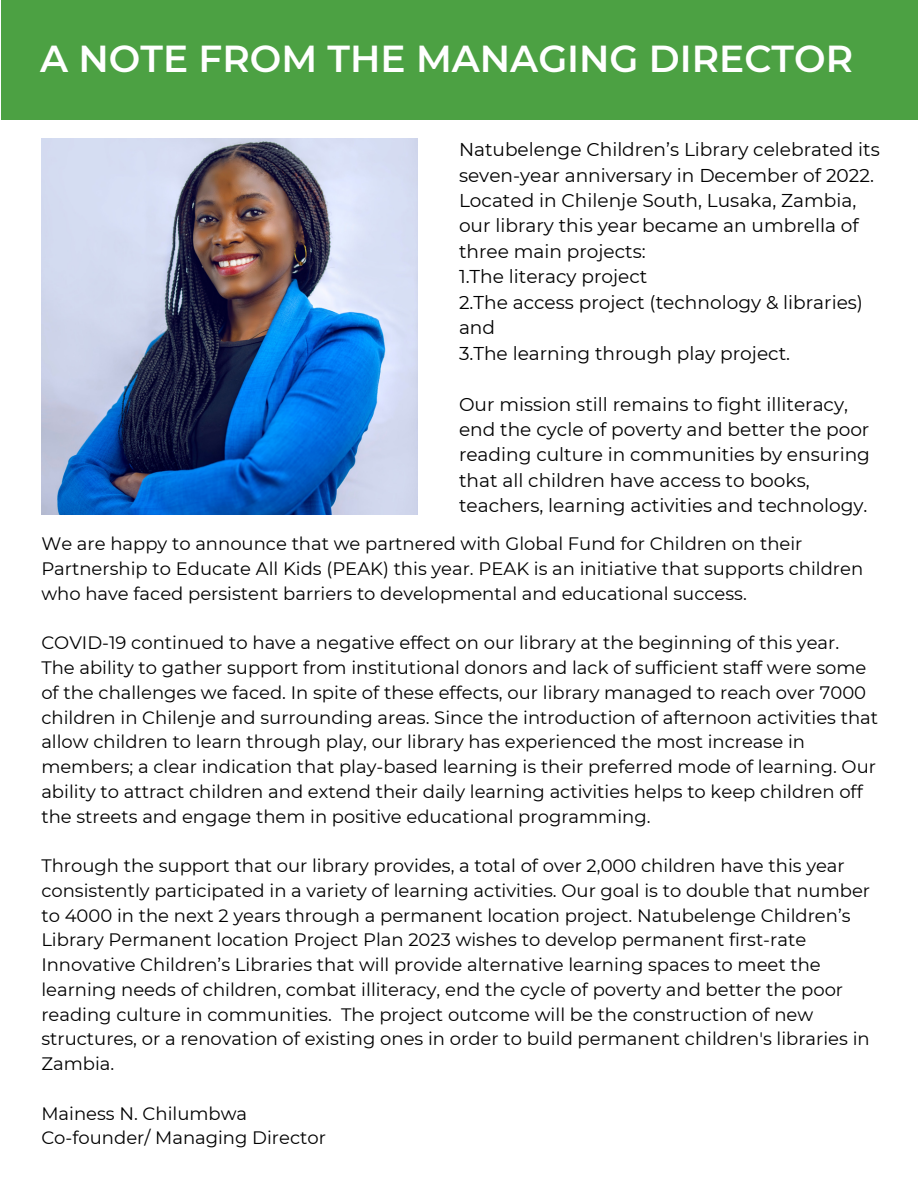
<style>
.page{position:relative;width:918px;height:1188px;background:#fff}
.page>*{position:absolute;margin:0;border:0;box-sizing:border-box;transform-origin:0 0}
.t1{font:600 37.5px "Montserrat";color:#fff}
.t2{font:18.6px/25.5px "Montserrat";color:#000}
.t3{font:18px/24.8px "Montserrat";color:#000}
</style>
<div class="page">
<img style="left:41px;top:139px;width:376px;height:376px">
<div style="left:1px;top:0;width:917px;height:120px;background:#4ca143"></div>
<p class="t1" style="left:40px;top:36px;width:815px">A NOTE FROM THE MANAGING DIRECTOR</p>
<p class="t2" style="left:459px;top:137px;width:422px">Natubelenge Children’s Library celebrated its seven-year anniversary in December of 2022.<br>Located in Chilenje South, Lusaka, Zambia, our library this year became an umbrella of three main projects:</p>
<p class="t2" style="left:459px;top:264px;width:190px">1.The literacy project</p>
<p class="t2" style="left:459px;top:289px;width:406px">2.The access project (technology &amp; libraries) and</p>
<p class="t2" style="left:459px;top:340px;width:333px">3.The learning through play project.</p>
<p class="t2" style="left:459px;top:391px;width:413px">Our mission still remains to fight illiteracy, end the cycle of poverty and better the poor reading culture in communities by ensuring that all children have access to books, teachers, learning activities and technology.</p>
<p class="t3" style="left:41px;top:532px;width:823px">We are happy to announce that we partnered with Global Fund for Children on their<br>Partnership to Educate All Kids (PEAK) this year. PEAK is an initiative that supports children who have faced persistent barriers to developmental and educational success.</p>
<p class="t3" style="left:41px;top:631px;width:799px">COVID-19 continued to have a negative effect on our library at the beginning of this year.</p>
<p class="t3" style="left:41px;top:655px;width:838px">The ability to gather support from institutional donors and lack of sufficient staff were some of the challenges we faced. In spite of these effects, our library managed to reach over 7000 children in Chilenje and surrounding areas. Since the introduction of afternoon activities that allow children to learn through play, our library has experienced the most increase in members; a clear indication that play-based learning is their preferred mode of learning. Our ability to attract children and extend their daily learning activities helps to keep children off the streets and engage them in positive educational programming.</p>
<p class="t3" style="left:41px;top:853px;width:830px">Through the support that our library provides, a total of over 2,000 children have this year consistently participated in a variety of learning activities. Our goal is to double that number to 4000 in the next 2 years through a permanent location project. Natubelenge Children’s Library Permanent location Project Plan 2023 wishes to develop permanent first-rate Innovative Children’s Libraries that will provide alternative learning spaces to meet the learning needs of children, combat illiteracy, end the cycle of poverty and better the poor reading culture in communities. The project outcome will be the construction of new structures, or a renovation of existing ones in order to build permanent children's libraries in Zambia.</p>
<p class="t3" style="left:41px;top:1101px;width:207px">Mainess N. Chilumbwa</p>
<p class="t3" style="left:41px;top:1126px;width:286px">Co-founder/ Managing Director</p>
</div>
